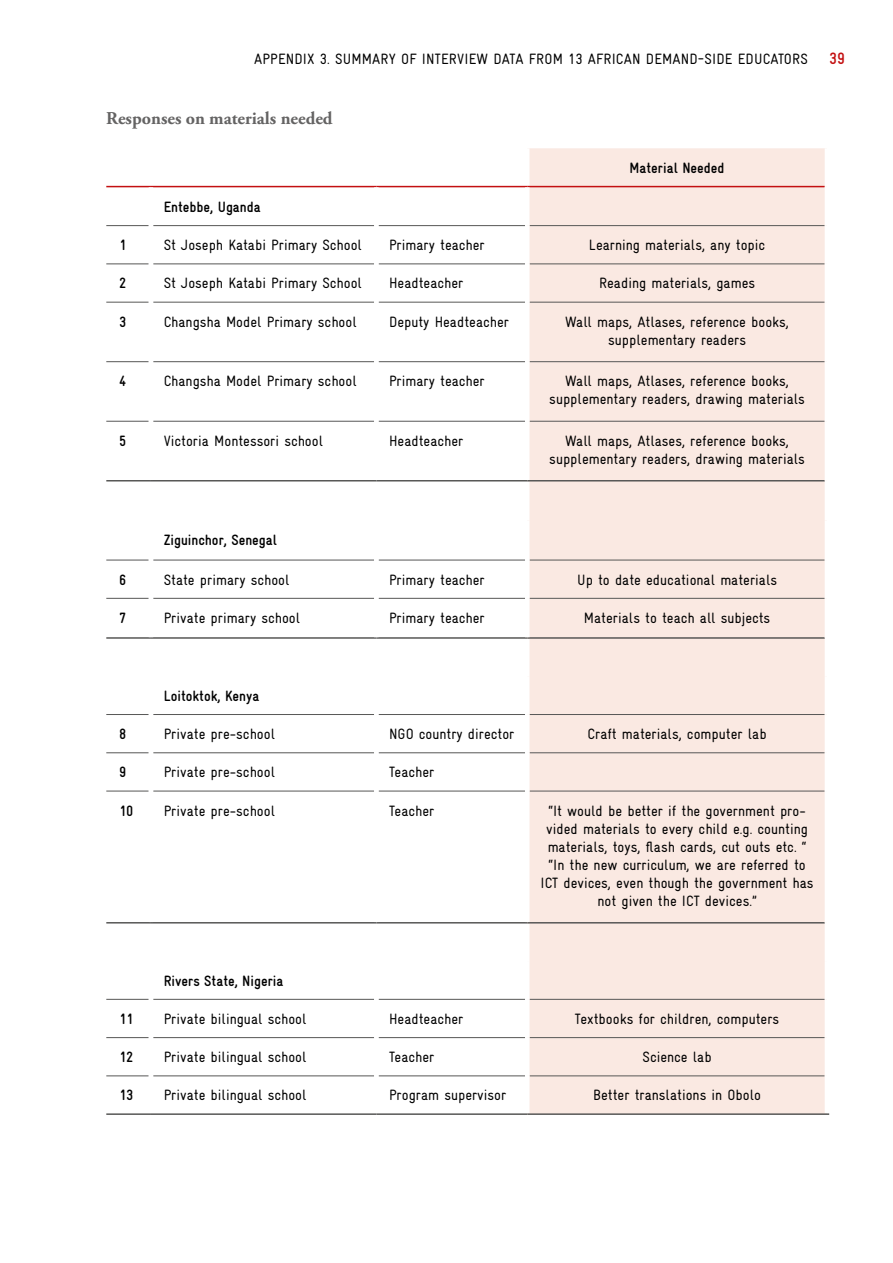
<style>
.page{position:relative;width:893px;height:1263px;background:#fff}
.page>*{position:absolute;margin:0;border:0;box-sizing:border-box;transform-origin:0 0}
.t1{font:700 18px "Adobe Garamond Pro";color:#646363}
.t2{font:700 condensed 16.5px "GIZ Gravur Pro";color:#c31011}
.t3{font:condensed 15px/18px "GIZ Gravur Pro";color:#000;text-align:center}
.t4{font:700 condensed 15px "GIZ Gravur Pro";color:#000}
</style>
<div class="page">
<div style="left:529px;top:148px;width:296px;height:965px;background:#fae9e2"></div>
<hr style="left:106px;top:186px;width:45px;height:1px;background:#c31011">
<hr style="left:151px;top:186px;width:225px;height:1px;background:#c31011">
<hr style="left:376px;top:186px;width:151px;height:1px;background:#c31011">
<hr style="left:527px;top:186px;width:298px;height:1px;background:#c31011">
<hr style="left:106px;top:225px;width:43px;height:1px;background:#575756">
<hr style="left:153px;top:225px;width:221px;height:1px;background:#575756">
<hr style="left:379px;top:225px;width:146px;height:1px;background:#575756">
<hr style="left:529px;top:225px;width:296px;height:1px;background:#575756">
<hr style="left:106px;top:263px;width:43px;height:1px;background:#575756">
<hr style="left:153px;top:263px;width:221px;height:1px;background:#575756">
<hr style="left:379px;top:263px;width:146px;height:1px;background:#575756">
<hr style="left:529px;top:263px;width:296px;height:1px;background:#575756">
<hr style="left:106px;top:302px;width:43px;height:1px;background:#575756">
<hr style="left:153px;top:302px;width:221px;height:1px;background:#575756">
<hr style="left:379px;top:302px;width:146px;height:1px;background:#575756">
<hr style="left:529px;top:302px;width:296px;height:1px;background:#575756">
<hr style="left:106px;top:361px;width:43px;height:1px;background:#575756">
<hr style="left:153px;top:361px;width:221px;height:1px;background:#575756">
<hr style="left:379px;top:361px;width:146px;height:1px;background:#575756">
<hr style="left:529px;top:361px;width:296px;height:1px;background:#575756">
<hr style="left:106px;top:421px;width:43px;height:1px;background:#575756">
<hr style="left:153px;top:421px;width:221px;height:1px;background:#575756">
<hr style="left:379px;top:421px;width:146px;height:1px;background:#575756">
<hr style="left:529px;top:421px;width:296px;height:1px;background:#575756">
<hr style="left:106px;top:480px;width:45px;height:1px;background:#575756">
<hr style="left:151px;top:480px;width:225px;height:1px;background:#575756">
<hr style="left:376px;top:480px;width:151px;height:1px;background:#575756">
<hr style="left:527px;top:480px;width:298px;height:1px;background:#575756">
<hr style="left:106px;top:560px;width:43px;height:1px;background:#575756">
<hr style="left:153px;top:560px;width:221px;height:1px;background:#575756">
<hr style="left:379px;top:560px;width:146px;height:1px;background:#575756">
<hr style="left:529px;top:560px;width:296px;height:1px;background:#575756">
<hr style="left:106px;top:598px;width:43px;height:1px;background:#575756">
<hr style="left:153px;top:598px;width:221px;height:1px;background:#575756">
<hr style="left:379px;top:598px;width:146px;height:1px;background:#575756">
<hr style="left:529px;top:598px;width:296px;height:1px;background:#575756">
<hr style="left:106px;top:637px;width:45px;height:2px;background:#575756">
<hr style="left:151px;top:637px;width:225px;height:2px;background:#575756">
<hr style="left:376px;top:637px;width:151px;height:2px;background:#575756">
<hr style="left:527px;top:637px;width:298px;height:2px;background:#575756">
<hr style="left:106px;top:714px;width:43px;height:1px;background:#575756">
<hr style="left:153px;top:714px;width:221px;height:1px;background:#575756">
<hr style="left:379px;top:714px;width:146px;height:1px;background:#575756">
<hr style="left:529px;top:714px;width:296px;height:1px;background:#575756">
<hr style="left:106px;top:752px;width:43px;height:1px;background:#575756">
<hr style="left:153px;top:752px;width:221px;height:1px;background:#575756">
<hr style="left:379px;top:752px;width:146px;height:1px;background:#575756">
<hr style="left:529px;top:752px;width:296px;height:1px;background:#575756">
<hr style="left:106px;top:791px;width:43px;height:1px;background:#575756">
<hr style="left:153px;top:791px;width:221px;height:1px;background:#575756">
<hr style="left:379px;top:791px;width:146px;height:1px;background:#575756">
<hr style="left:529px;top:791px;width:296px;height:1px;background:#575756">
<hr style="left:106px;top:922px;width:45px;height:1px;background:#575756">
<hr style="left:151px;top:922px;width:225px;height:1px;background:#575756">
<hr style="left:376px;top:922px;width:151px;height:1px;background:#575756">
<hr style="left:527px;top:922px;width:298px;height:1px;background:#575756">
<hr style="left:106px;top:999px;width:43px;height:1px;background:#575756">
<hr style="left:153px;top:999px;width:221px;height:1px;background:#575756">
<hr style="left:379px;top:999px;width:146px;height:1px;background:#575756">
<hr style="left:529px;top:999px;width:296px;height:1px;background:#575756">
<hr style="left:106px;top:1037px;width:43px;height:1px;background:#575756">
<hr style="left:153px;top:1037px;width:221px;height:1px;background:#575756">
<hr style="left:379px;top:1037px;width:146px;height:1px;background:#575756">
<hr style="left:529px;top:1037px;width:296px;height:1px;background:#575756">
<hr style="left:106px;top:1075px;width:43px;height:1px;background:#575756">
<hr style="left:153px;top:1075px;width:221px;height:1px;background:#575756">
<hr style="left:379px;top:1075px;width:146px;height:1px;background:#575756">
<hr style="left:529px;top:1075px;width:296px;height:1px;background:#575756">
<hr style="left:106px;top:1113px;width:45px;height:2px;background:#575756">
<hr style="left:151px;top:1113px;width:225px;height:2px;background:#575756">
<hr style="left:376px;top:1113px;width:151px;height:2px;background:#575756">
<hr style="left:527px;top:1113px;width:302px;height:2px;background:#575756">
<p class="t3" style="left:254px;top:50px;width:555px">APPENDIX 3. SUMMARY OF INTERVIEW DATA FROM 13 AFRICAN DEMAND-SIDE EDUCATORS</p>
<p class="t2" style="left:829px;top:49px;width:17px">39</p>
<h3 class="t1" style="left:106px;top:108px;width:228px">Responses on materials needed</h3>
<p class="t4" style="left:164px;top:198px;width:99px">Entebbe, Uganda</p>
<p class="t4" style="left:630px;top:159px;width:97px">Material Needed</p>
<p class="t4" style="left:119px;top:236px;width:9px">1</p>
<p class="t3" style="left:164px;top:236px;width:200px">St Joseph Katabi Primary School</p>
<p class="t3" style="left:389px;top:236px;width:97px">Primary teacher</p>
<p class="t3" style="left:589px;top:236px;width:178px">Learning materials, any topic</p>
<p class="t4" style="left:119px;top:275px;width:9px">2</p>
<p class="t3" style="left:164px;top:274px;width:200px">St Joseph Katabi Primary School</p>
<p class="t3" style="left:389px;top:274px;width:76px">Headteacher</p>
<p class="t3" style="left:599px;top:274px;width:157px">Reading materials, games</p>
<p class="t4" style="left:119px;top:313px;width:9px">3</p>
<p class="t3" style="left:164px;top:312px;width:195px">Changsha Model Primary school</p>
<p class="t3" style="left:389px;top:312px;width:121px">Deputy Headteacher</p>
<p class="t3" style="left:565px;top:312px;width:225px">Wall maps, Atlases, reference books, supplementary readers</p>
<p class="t4" style="left:119px;top:372px;width:9px">4</p>
<p class="t3" style="left:164px;top:372px;width:195px">Changsha Model Primary school</p>
<p class="t3" style="left:389px;top:372px;width:97px">Primary teacher</p>
<p class="t3" style="left:549px;top:372px;width:257px">Wall maps, Atlases, reference books, supplementary readers, drawing materials</p>
<p class="t4" style="left:119px;top:432px;width:9px">5</p>
<p class="t3" style="left:164px;top:432px;width:161px">Victoria Montessori school</p>
<p class="t3" style="left:389px;top:432px;width:76px">Headteacher</p>
<p class="t3" style="left:549px;top:432px;width:257px">Wall maps, Atlases, reference books, supplementary readers, drawing materials</p>
<p class="t4" style="left:164px;top:531px;width:115px">Ziguinchor, Senegal</p>
<p class="t4" style="left:119px;top:571px;width:9px">6</p>
<p class="t3" style="left:164px;top:570px;width:127px">State primary school</p>
<p class="t3" style="left:389px;top:570px;width:97px">Primary teacher</p>
<p class="t3" style="left:577px;top:570px;width:201px">Up to date educational materials</p>
<p class="t4" style="left:119px;top:609px;width:9px">7</p>
<p class="t3" style="left:164px;top:609px;width:138px">Private primary school</p>
<p class="t3" style="left:389px;top:609px;width:97px">Primary teacher</p>
<p class="t3" style="left:584px;top:609px;width:188px">Materials to teach all subjects</p>
<p class="t4" style="left:164px;top:687px;width:97px">Loitoktok, Kenya</p>
<p class="t4" style="left:119px;top:725px;width:9px">8</p>
<p class="t3" style="left:164px;top:725px;width:113px">Private pre-school</p>
<p class="t3" style="left:389px;top:725px;width:127px">NGO country director</p>
<p class="t3" style="left:588px;top:725px;width:181px">Craft materials, computer lab</p>
<p class="t4" style="left:119px;top:763px;width:9px">9</p>
<p class="t3" style="left:164px;top:763px;width:113px">Private pre-school</p>
<p class="t3" style="left:389px;top:763px;width:47px">Teacher</p>
<p class="t4" style="left:119px;top:802px;width:16px">10</p>
<p class="t3" style="left:164px;top:801px;width:113px">Private pre-school</p>
<p class="t3" style="left:389px;top:801px;width:47px">Teacher</p>
<p class="t3" style="left:546px;top:801px;width:263px;text-align:left">“It would be better if the government pro&shy;vided materials to every child e.g. counting materials, toys, flash cards, cut outs etc. “</p>
<p class="t3" style="left:541px;top:855px;width:275px">“In the new curriculum, we are referred to<br>ICT devices, even though the government has not given the ICT devices.”</p>
<p class="t4" style="left:164px;top:972px;width:121px">Rivers State, Nigeria</p>
<p class="t4" style="left:119px;top:1010px;width:16px">11</p>
<p class="t3" style="left:164px;top:1010px;width:144px">Private bilingual school</p>
<p class="t3" style="left:389px;top:1010px;width:76px">Headteacher</p>
<p class="t3" style="left:575px;top:1010px;width:206px">Textbooks for children, computers</p>
<p class="t4" style="left:119px;top:1048px;width:16px">12</p>
<p class="t3" style="left:164px;top:1048px;width:144px">Private bilingual school</p>
<p class="t3" style="left:389px;top:1048px;width:47px">Teacher</p>
<p class="t3" style="left:642px;top:1048px;width:71px">Science lab</p>
<p class="t4" style="left:119px;top:1087px;width:16px">13</p>
<p class="t3" style="left:164px;top:1086px;width:144px">Private bilingual school</p>
<p class="t3" style="left:389px;top:1086px;width:119px">Program supervisor</p>
<p class="t3" style="left:593px;top:1086px;width:169px">Better translations in Obolo</p>
</div>
